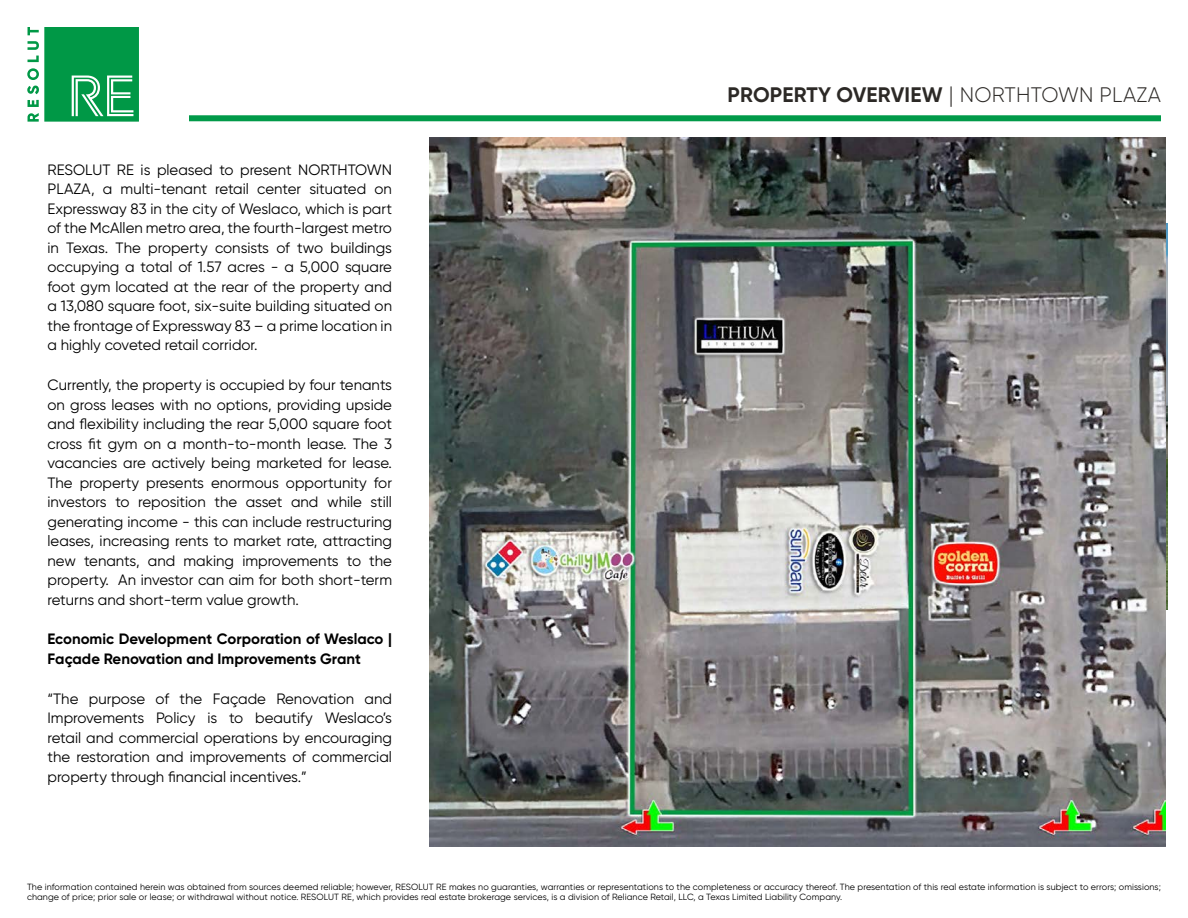
<style>
.page{position:relative;width:1188px;height:918px;background:#fff}
.page>*{position:absolute;margin:0;border:0;box-sizing:border-box;transform-origin:0 0}
.t1{font:700 21px "Gilroy";letter-spacing:.01em;color:#2c2926}
.t2{font:15px/19.5px "Gilroy";color:#000;text-align:justify}
.t3{font:700 15px/19.5px "Gilroy";color:#000}
.t4{font:9px/10.5px "Gilroy";letter-spacing:.01em;color:#000}
.s1{font-family:"Europa";font-weight:300}
.s2{font-weight:300}
</style>
<div class="page">
<svg style="left:27px;top:27px;width:112px;height:95px"></svg>
<div style="left:189px;top:115px;width:972px;height:6px;background:#019a49"></div>
<img style="left:430px;top:137px;width:735px;height:710px">
<p class="t2" style="left:48px;top:160px;width:346px">RESOLUT RE is pleased to present NORTHTOWN PLAZA, a multi-tenant retail center situated on Expressway 83 in the city of Weslaco, which is part of the McAllen metro area, the fourth-largest metro in Texas. The property consists of two buildings occupying a total of 1.57 acres - a 5,000 square foot gym located at the rear of the property and a 13,080 square foot, six-suite building situated on the frontage of Expressway 83 – a prime location in a highly coveted retail corridor.</p>
<p class="t2" style="left:48px;top:375px;width:346px">Currently, the property is occupied by four tenants on gross leases with no options, providing upside and flexibility including the rear 5,000 square foot cross fit gym on a month-to-month lease. The 3 vacancies are actively being marketed for lease.<br>The property presents enormous opportunity for investors to reposition the asset and while still generating income - this can include restructuring leases, increasing rents to market rate, attracting new tenants, and making improvements to the property. An investor can aim for both short-term returns and short-term value growth.</p>
<p class="t3" style="left:48px;top:629px;width:346px">Economic Development Corporation of Weslaco |<br>Façade Renovation and Improvements Grant</p>
<p class="t2" style="left:48px;top:688px;width:346px">“The purpose of the Façade Renovation and Improvements Policy is to beautify Weslaco’s retail and commercial operations by encouraging the restoration and improvements of commercial property through financial incentives.”</p>
<h1 class="t1" style="left:727px;top:81px;width:435px">PROPERTY OVERVIEW <span class="s1">|</span> <span class="s2">NORTHTOWN PLAZA</span></h1>
<p class="t4" style="left:27px;top:881px;width:1135px">The information contained herein was obtained from sources deemed reliable; however, RESOLUT RE makes no guaranties, warranties or representations to the completeness or accuracy thereof. The presentation of this real estate information is subject to errors; omissions; change of price; prior sale or lease; or withdrawal without notice. RESOLUT RE, which provides real estate brokerage services, is a division of Reliance Retail, LLC, a Texas Limited Liability Company.</p>
</div>
